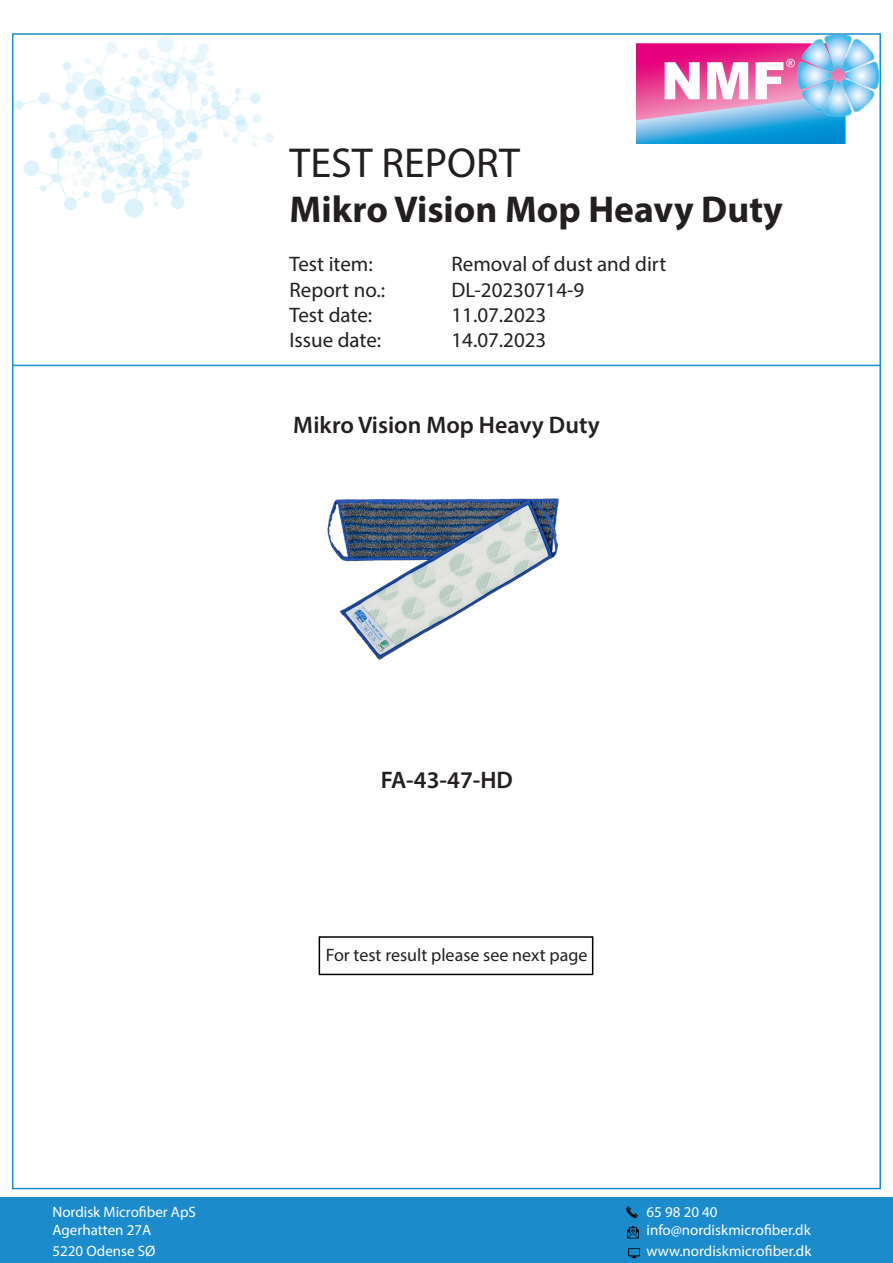
<style>
.page{position:relative;width:893px;height:1263px;background:#fff}
.page>*{position:absolute;margin:0;border:0;box-sizing:border-box;transform-origin:0 0}
.t1{font:42px "Myriad Pro";color:#231f20}
.t2{font:700 37.5px "Myriad Pro";color:#231f20}
.t3{font:600 24px "Myriad Pro";color:#231f20}
.t4{font:21px "Myriad Pro";color:#231f20}
.t5{font:18px "Myriad Pro";color:#231f20}
.t6{font:15px "Myriad Pro";color:#fff}
</style>
<div class="page">
<img style="left:15px;top:36px;width:259px;height:182px">
<div style="left:0;top:1198px;width:893px;height:65px;background:#1b8bcb"></div>
<img style="left:626px;top:1206px;width:12px;height:13px">
<svg style="left:627px;top:1225px;width:12px;height:13px"></svg>
<svg style="left:628px;top:1248px;width:12px;height:11px"></svg>
<img style="left:636px;top:33px;width:243px;height:110px">
<img style="left:327px;top:498px;width:232px;height:162px">
<hr style="left:13px;top:365px;width:867px;height:1px;background:#1b8bcb">
<div style="left:319px;top:936px;width:274px;height:39px;border:2px solid #000"></div>
<p class="t1" style="left:289px;top:137px;width:232px">TEST REPORT</p>
<p class="t2" style="left:289px;top:184px;width:495px">Mikro Vision Mop Heavy Duty</p>
<p class="t4" style="left:289px;top:251px;width:85px">Test item:</p>
<p class="t4" style="left:451px;top:251px;width:216px">Removal of dust and dirt</p>
<p class="t4" style="left:289px;top:277px;width:97px">Report no.:</p>
<p class="t4" style="left:451px;top:277px;width:134px">DL-20230714-9</p>
<p class="t4" style="left:289px;top:302px;width:84px">Test date:</p>
<p class="t4" style="left:451px;top:302px;width:96px">11.07.2023</p>
<p class="t4" style="left:289px;top:327px;width:93px">Issue date:</p>
<p class="t4" style="left:451px;top:327px;width:96px">14.07.2023</p>
<p class="t3" style="left:293px;top:410px;width:308px">Mikro Vision Mop Heavy Duty</p>
<p class="t3" style="left:381px;top:764px;width:134px">FA-43-47-HD</p>
<p class="t5" style="left:326px;top:944px;width:263px">For test result please see next page</p>
<p class="t6" style="left:53px;top:1202px;width:145px">Nordisk Microfiber ApS</p>
<p class="t6" style="left:647px;top:1202px;width:73px">65 98 20 40</p>
<p class="t6" style="left:53px;top:1220px;width:100px">Agerhatten 27A</p>
<p class="t6" style="left:647px;top:1220px;width:166px">info@nordiskmicrofiber.dk</p>
<p class="t6" style="left:53px;top:1242px;width:105px">5220 Odense SØ</p>
<p class="t6" style="left:647px;top:1242px;width:166px">www.nordiskmicrofiber.dk</p>
</div>
